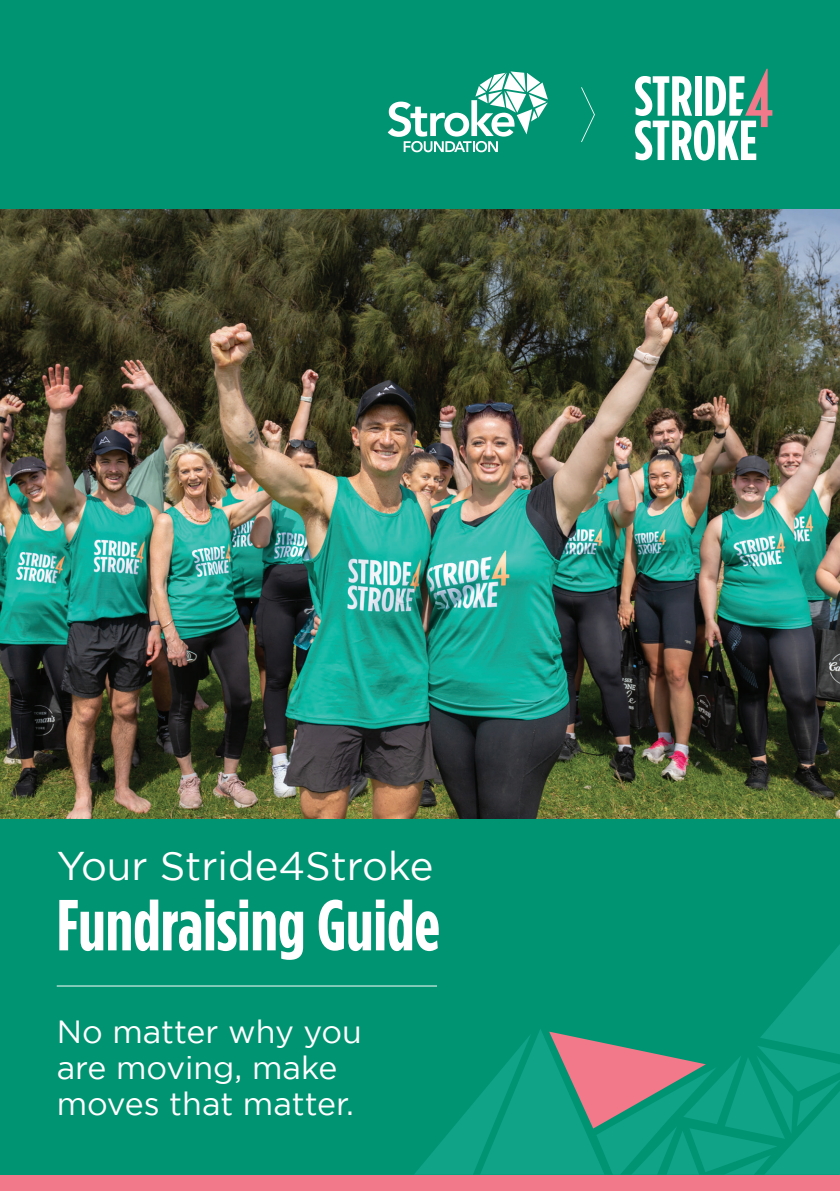
<style>
.page{position:relative;width:840px;height:1191px;background:#fff}
.page>*{position:absolute;margin:0;border:0;box-sizing:border-box;transform-origin:0 0}
.t1{font:700 72px "Gotham Condensed";color:#fff}
.t2{font:40px "Gotham";color:#fff}
.t3{font:32px/36px "Gotham";color:#fff}
</style>
<div class="page">
<svg style="left:0;top:1171px;width:839px;height:4px;background:#019574"></svg>
<div style="left:0;top:0;width:839px;height:1171px;background:#009472"></div>
<svg style="left:635px;top:69px;width:137px;height:92px"></svg>
<svg style="left:387px;top:71px;width:160px;height:81px"></svg>
<svg style="left:581px;top:87px;width:13px;height:55px"></svg>
<svg style="left:414px;top:946px;width:425px;height:228px"></svg>
<img style="left:0;top:210px;width:839px;height:608px">
<div style="left:0;top:1175px;width:839px;height:16px;background:#f2798a"></div>
<hr style="left:57px;top:985px;width:380px;height:1px;background:#fff">
<p class="t2" style="left:57px;top:844px;width:378px">Your Stride4Stroke</p>
<h1 class="t1" style="left:57px;top:884px;width:384px">Fundraising Guide</h1>
<p class="t3" style="left:57px;top:1013px;width:306px">No matter why you are moving, make moves that matter.</p>
</div>
